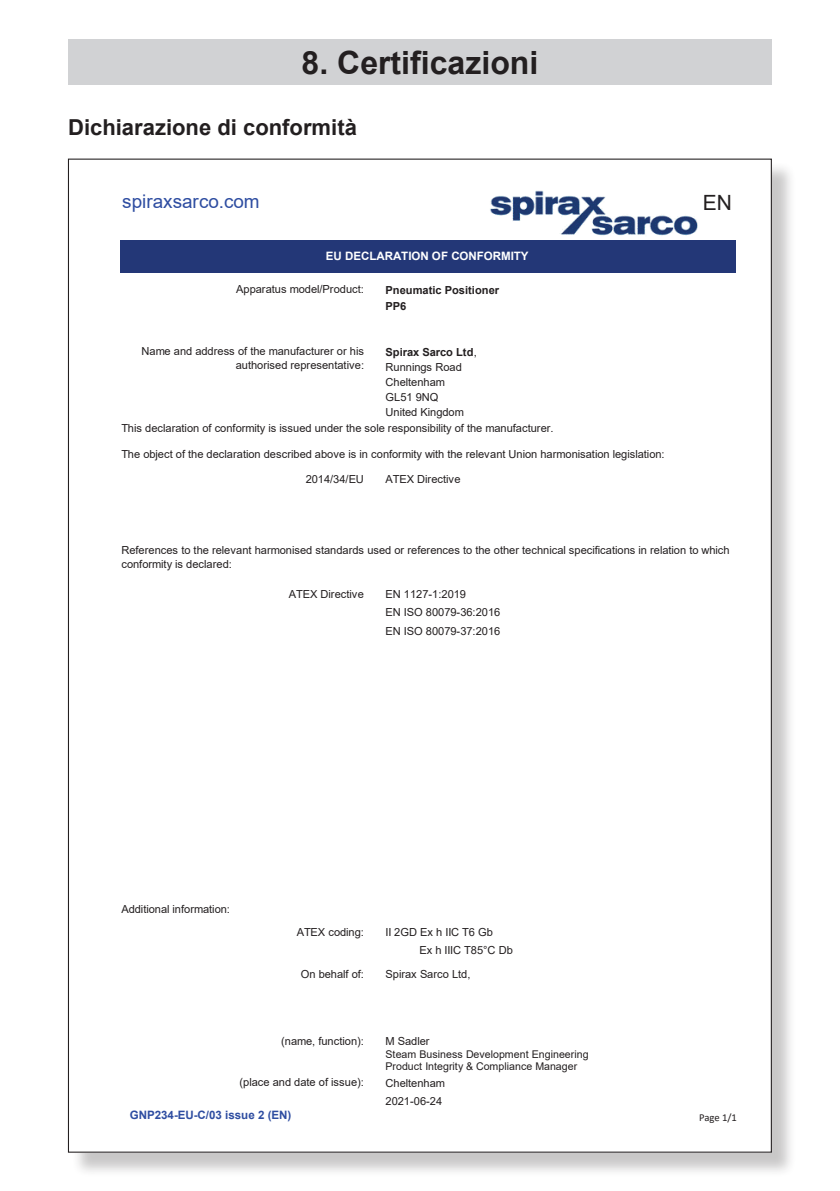
<style>
.page{position:relative;width:840px;height:1191px;background:#fff}
.page>*{position:absolute;margin:0;border:0;box-sizing:border-box;transform-origin:0 0}
.t1{font:700 32px "Arial";color:#231f20}
.Subhead_1{font:700 22px "Arial";color:#231f20}
.t2{font:21px "Arial";color:#231f20}
.t3{font:18.8px "Arial";color:#2e4da1}
.t4{font:700 11.6px "Arial";color:#fff}
.t5{font:700 11.6px "Arial";color:#2e4da1}
.t6{font:11px/15.2px "Arial";color:#231f20}
.t7{font:700 11px/16.8px "Arial";color:#231f20}
.t8{font:10.6px "Arial";color:#231f20}
.t9{font:10.6px "Calibri";color:#231f20}
.s1{font-weight:700}
</style>
<div class="page">
<div style="left:71px;top:162px;width:725px;height:1015px;background:#231f20;opacity:.25"></div>
<div style="left:68px;top:159px;width:702px;height:993px;background:#fff"></div>
<div style="left:120px;top:240px;width:615px;height:33px;background:#233777"></div>
<img style="left:490px;top:190px;width:206px;height:46px">
<div style="left:68px;top:40px;width:703px;height:45px;background:#d1d2d4"></div>
<p class="t1" style="left:301px;top:40px;width:238px">8. Certificazioni</p>
<p class="Subhead_1" style="left:68px;top:112px;width:290px">Dichiarazione di conformità</p>
<p class="t3" style="left:122px;top:188px;width:139px">spiraxsarco.com</p>
<p class="t2" style="left:702px;top:188px;width:31px">EN</p>
<p class="t4" style="left:325px;top:248px;width:204px">EU DECLARATION OF CONFORMITY</p>
<p class="t6" style="left:236px;top:282px;width:129px">Apparatus model/Product:</p>
<p class="t7" style="left:385px;top:281px;width:115px">Pneumatic Positioner<br>PP6</p>
<p class="t6" style="left:385px;top:344px;width:93px"><span class="s1">Spirax Sarco Ltd</span>,<br>Runnings Road<br>Cheltenham<br>GL51 9NQ<br>United Kingdom</p>
<p class="t6" style="left:141px;top:344px;width:224px;line-height:14.2px;text-align:right">Name and address of the manufacturer or his authorised representative:</p>
<p class="t6" style="left:121px;top:421px;width:433px">This declaration of conformity is issued under the sole responsibility of the manufacturer.</p>
<p class="t6" style="left:121px;top:446px;width:544px">The object of the declaration described above is in conformity with the relevant Union harmonisation legislation:</p>
<p class="t6" style="left:305px;top:472px;width:60px">2014/34/EU</p>
<p class="t6" style="left:385px;top:472px;width:77px">ATEX Directive</p>
<p class="t6" style="left:121px;top:543px;width:609px;line-height:14.2px">References to the relevant harmonised standards used or references to the other technical specifications in relation to which conformity is declared:</p>
<p class="t6" style="left:289px;top:586px;width:77px">ATEX Directive</p>
<p class="t6" style="left:385px;top:585px;width:116px;line-height:18.2px">EN 1127-1:2019<br>EN ISO 80079-36:2016<br>EN ISO 80079-37:2016</p>
<p class="t6" style="left:121px;top:901px;width:110px">Additional information:</p>
<p class="t6" style="left:296px;top:924px;width:69px">ATEX coding:</p>
<p class="t6" style="left:419px;top:922px;width:95px;line-height:18.2px;text-indent:-34px">II 2GD Ex h IIC T6 Gb<br>Ex h IIIC T85°C Db</p>
<p class="t6" style="left:300px;top:966px;width:65px">On behalf of:</p>
<p class="t6" style="left:385px;top:966px;width:86px">Spirax Sarco Ltd,</p>
<p class="t6" style="left:281px;top:1033px;width:84px">(name, function):</p>
<p class="t6" style="left:239px;top:1074px;width:126px">(place and date of issue):</p>
<p class="t6" style="left:385px;top:1033px;width:46px">M Sadler</p>
<p class="t6" style="left:385px;top:1074px;width:61px;line-height:17.6px">Cheltenham<br>2021-06-24</p>
<p class="t8" style="left:385px;top:1046px;width:204px">Steam Business Development Engineering</p>
<p class="t8" style="left:385px;top:1058px;width:193px">Product Integrity &amp; Compliance Manager</p>
<p class="t5" style="left:130px;top:1107px;width:163px">GNP234-EU-C/03 issue 2 (EN)</p>
<p class="t9" style="left:698px;top:1110px;width:39px">Page 1/1</p>
</div>
